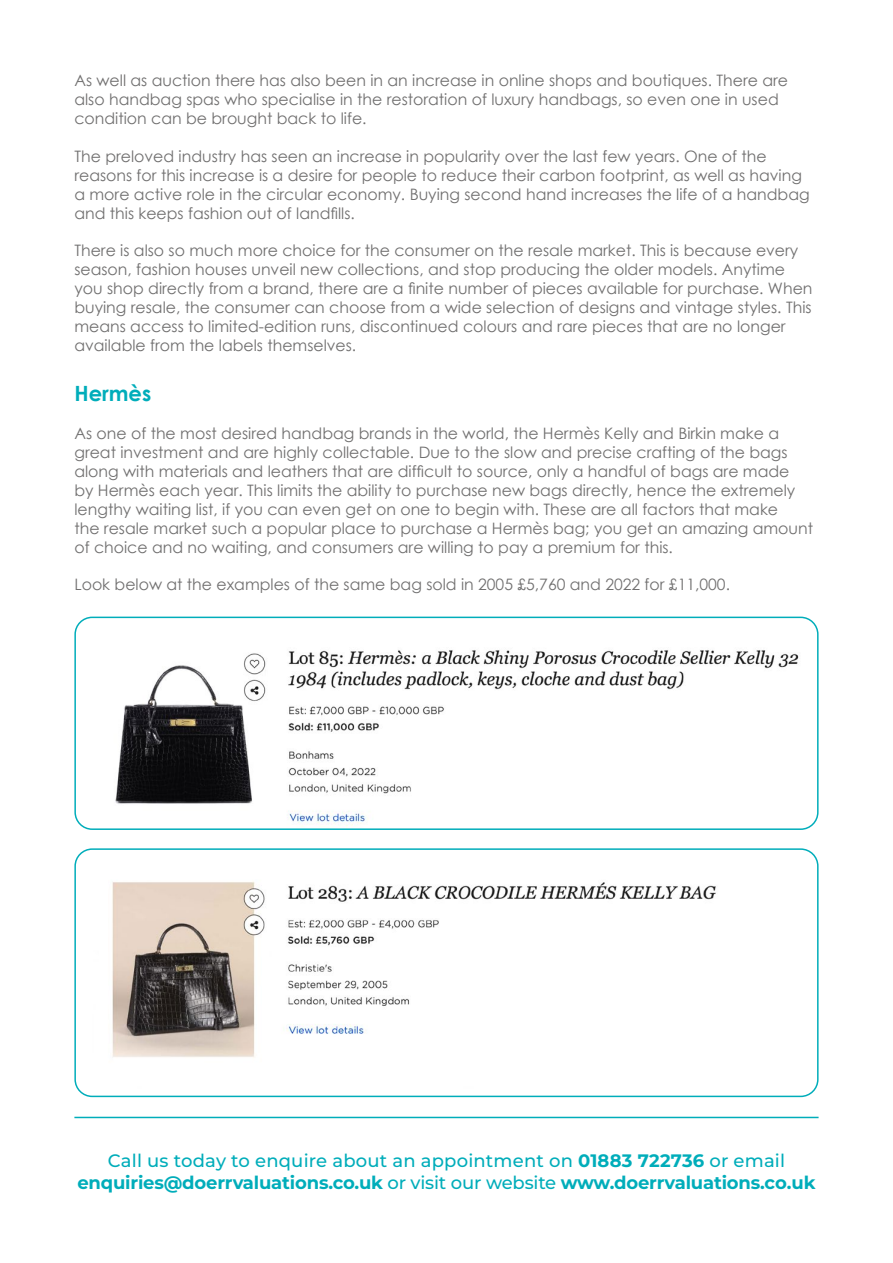
<style>
.page{position:relative;width:893px;height:1263px;background:#fff}
.page>*{position:absolute;margin:0;border:0;box-sizing:border-box;transform-origin:0 0}
.t1{font:700 21px "Century Gothic";color:#00adba}
.t2{font:100 18px/21.6px "Montserrat";letter-spacing:-.01em;color:#00adba;text-align:center}
.t3{font:15.75px/18.9px "Century Gothic";color:#706f6f}
.s1{font-weight:500}
</style>
<div class="page">
<hr style="left:74px;top:1117px;width:745px;height:1px;background:#00adba">
<img style="left:112px;top:881px;width:701px;height:211px">
<div style="left:74px;top:848px;width:745px;height:249px;border:2px solid #00adba;border-radius:17px"></div>
<img style="left:85px;top:650px;width:727px;height:177px">
<div style="left:74px;top:617px;width:745px;height:213px;border:2px solid #00adba;border-radius:17px"></div>
<p class="t3" style="left:74px;top:71px;width:715px">As well as auction there has also been in an increase in online shops and boutiques. There are also handbag spas who specialise in the restoration of luxury handbags, so even one in used condition can be brought back to life.</p>
<p class="t3" style="left:74px;top:146px;width:737px">The preloved industry has seen an increase in popularity over the last few years. One of the reasons for this increase is a desire for people to reduce their carbon footprint, as well as having a more active role in the circular economy. Buying second hand increases the life of a handbag and this keeps fashion out of landfills.</p>
<p class="t3" style="left:74px;top:241px;width:740px">There is also so much more choice for the consumer on the resale market. This is because every season, fashion houses unveil new collections, and stop producing the older models. Anytime you shop directly from a brand, there are a finite number of pieces available for purchase. When buying resale, the consumer can choose from a wide selection of designs and vintage styles. This means access to limited-edition runs, discontinued colours and rare pieces that are no longer available from the labels themselves.</p>
<h1 class="t1" style="left:74px;top:378px;width:78px">Hermès</h1>
<p class="t3" style="left:74px;top:424px;width:740px">As one of the most desired handbag brands in the world, the Hermès Kelly and Birkin make a great investment and are highly collectable. Due to the slow and precise crafting of the bags along with materials and leathers that are difficult to source, only a handful of bags are made<br>by Hermès each year. This limits the ability to purchase new bags directly, hence the extremely lengthy waiting list, if you can even get on one to begin with. These are all factors that make<br>the resale market such a popular place to purchase a Hermès bag; you get an amazing amount of choice and no waiting, and consumers are willing to pay a premium for this.</p>
<p class="t3" style="left:74px;top:575px;width:657px">Look below at the examples of the same bag sold in 2005 £5,760 and 2022 for £11,000.</p>
<p class="t2" style="left:77px;top:1149px;width:740px"><span class="s1">Call us today to enquire about an appointment on</span> 01883 722736 <span class="s1">or email </span>enquiries@doerrvaluations.co.uk <span class="s1">or visit our website</span> www.doerrvaluations.co.uk</p>
</div>
